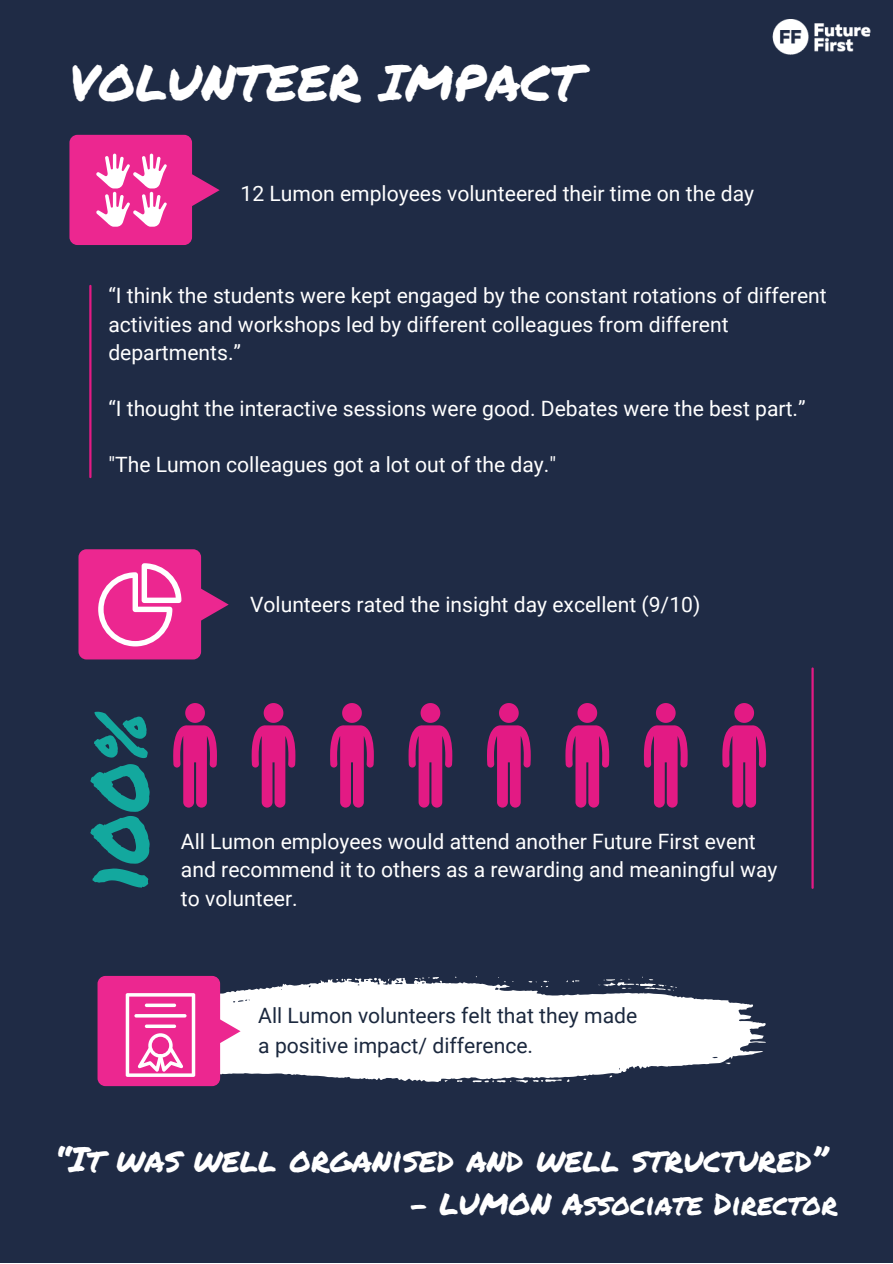
<style>
.page{position:relative;width:893px;height:1264px;background:#fff}
.page>*{position:absolute;margin:0;border:0;box-sizing:border-box;transform-origin:0 0}
.t1{font:75.45px "Permanent Marker";color:#13a89e}
.t2{font:49.8px "Permanent Marker";color:#fff}
.t3{font:34.5px "Permanent Marker";color:#fff}
.t4{font:30px "Permanent Marker";color:#fff}
.t5{font:21.15px/28px "Roboto";color:#fff}
.t6{font:21.15px/29.2px "Roboto";color:#1b283e}
</style>
<div class="page">
<div style="left:0;top:0;width:892px;height:1262px;background:#1f2b45"></div>
<svg style="left:173px;top:703px;width:44px;height:104px"></svg>
<hr style="left:89px;top:286px;width:2px;height:191px;background:#e31a84">
<svg style="left:330px;top:703px;width:44px;height:104px"></svg>
<svg style="left:408px;top:703px;width:44px;height:104px"></svg>
<svg style="left:487px;top:703px;width:43px;height:104px"></svg>
<svg style="left:251px;top:703px;width:44px;height:104px"></svg>
<svg style="left:722px;top:703px;width:44px;height:104px"></svg>
<svg style="left:643px;top:703px;width:44px;height:104px"></svg>
<svg style="left:565px;top:703px;width:44px;height:104px"></svg>
<div style="left:69px;top:135px;width:123px;height:110px;background:#ec2790;border-radius:8px"></div>
<svg style="left:96px;top:154px;width:71px;height:73px"></svg>
<svg style="left:192px;top:172px;width:28px;height:37px"></svg>
<div style="left:78px;top:549px;width:123px;height:110px;background:#ec2790;border-radius:8px"></div>
<svg style="left:201px;top:586px;width:28px;height:37px"></svg>
<svg style="left:219px;top:1022px;width:547px;height:60px;fill:#fff"></svg>
<svg style="left:220px;top:976px;width:533px;height:83px;fill:#fff"></svg>
<svg style="left:98px;top:563px;width:83px;height:83px"></svg>
<hr style="left:811px;top:668px;width:2px;height:219px;background:#e31a84">
<div style="left:97px;top:975px;width:123px;height:111px;background:#ec2790;border-radius:8px"></div>
<svg style="left:126px;top:993px;width:69px;height:83px"></svg>
<svg style="left:145px;top:1003px;width:31px;height:4px"></svg>
<svg style="left:145px;top:1024px;width:31px;height:4px"></svg>
<hr style="left:134px;top:1014px;width:52px;height:3px;background:#fff;border-radius:2px">
<svg style="left:220px;top:1012px;width:20px;height:37px"></svg>
<img style="left:772px;top:19px;width:99px;height:36px">
<h2 class="t2" style="left:69px;top:46px;width:513px">VOLUNTEER IMPACT</h2>
<p class="t5" style="left:240px;top:179px;width:515px">12 Lumon employees volunteered their time on the day</p>
<p class="t5" style="left:108px;top:281px;width:720px">“I think the students were kept engaged by the constant rotations of different activities and workshops led by different colleagues from different departments.”</p>
<p class="t5" style="left:108px;top:393px;width:698px">“I thought the interactive sessions were good. Debates were the best part.”</p>
<p class="t5" style="left:108px;top:450px;width:449px">"The Lumon colleagues got a lot out of the day."</p>
<p class="t5" style="left:250px;top:589px;width:452px">Volunteers rated the insight day excellent (9/10)</p>
<h1 class="t1" style="left:64px;top:889px;width:179px;rotate:-90deg">100%</h1>
<p class="t5" style="left:181px;top:827px;width:598px">All Lumon employees would attend another Future First event and recommend it to others as a rewarding and meaningful way to volunteer.</p>
<p class="t6" style="left:258px;top:1000px;width:380px">All Lumon volunteers felt that they made a positive impact/ difference.</p>
<h3 class="t3" style="left:55px;top:1133px;width:772px">“It was well organised and well structured”</h3>
<h3 class="t4" style="left:410px;top:1181px;width:429px">- LUMON Associate Director</h3>
</div>
